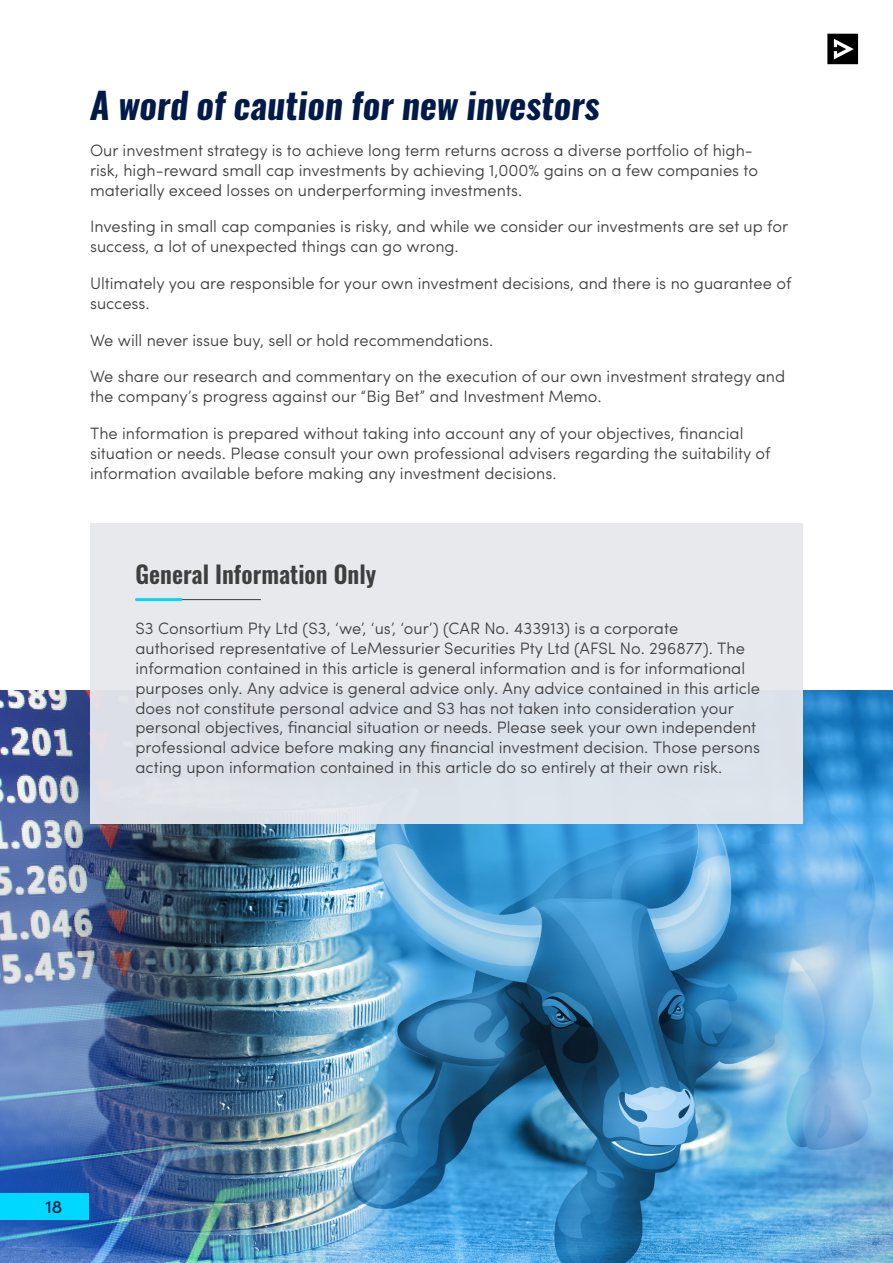
<style>
.page{position:relative;width:893px;height:1263px;background:#fff}
.page>*{position:absolute;margin:0;border:0;box-sizing:border-box;transform-origin:0 0}
.H1_final{font:italic 700 36px "Oswald";color:#001a4a}
.H1_final-2{font:600 24px "Oswald";color:#3e3e3f}
.t1{font:500 18px "Sofia Pro";color:#001a4a}
.body{font:300 16.5px/19.8px "Sofia Pro";color:#3e3e3f}
</style>
<div class="page">
<img style="left:0;top:691px;width:893px;height:572px">
<div style="left:90px;top:523px;width:713px;height:300px;background:#e6e8ed"></div>
<hr style="left:135px;top:599px;width:126px;height:1px;background:#3e3e3f">
<hr style="left:135px;top:598px;width:47px;height:3px;background:#01d8ff">
<div style="left:0;top:1193px;width:89px;height:27px;background:#01d8ff"></div>
<svg style="left:827px;top:34px;width:31px;height:30px"></svg>
<p class="H1_final" style="left:90px;top:80px;width:511px">A word of caution for new investors</p>
<p class="body" style="left:90px;top:139px;width:670px">Our investment strategy is to achieve long term returns across a diverse portfolio of high&shy;risk, high-reward small cap investments by achieving 1,000% gains on a few companies to materially exceed losses on underperforming investments.</p>
<p class="body" style="left:90px;top:216px;width:700px">Investing in small cap companies is risky, and while we consider our investments are set up for success, a lot of unexpected things can go wrong.</p>
<p class="body" style="left:90px;top:272px;width:703px">Ultimately you are responsible for your own investment decisions, and there is no guarantee of success.</p>
<p class="body" style="left:90px;top:329px;width:405px">We will never issue buy, sell or hold recommendations.</p>
<p class="body" style="left:90px;top:366px;width:697px">We share our research and commentary on the execution of our own investment strategy and the company’s progress against our “Big Bet” and Investment Memo.</p>
<p class="body" style="left:90px;top:422px;width:682px">The information is prepared without taking into account any of your objectives, financial situation or needs. Please consult your own professional advisers regarding the suitability of information available before making any investment decisions.</p>
<p class="H1_final-2" style="left:135px;top:557px;width:242px">General Information Only</p>
<p class="body" style="left:135px;top:618px;width:626px">S3 Consortium Pty Ltd (S3, ‘we’, ‘us’, ‘our’) (CAR No. 433913) is a corporate authorised representative of LeMessurier Securities Pty Ltd (AFSL No. 296877). The information contained in this article is general information and is for informational purposes only. Any advice is general advice only. Any advice contained in this article does not constitute personal advice and S3 has not taken into consideration your personal objectives, financial situation or needs. Please seek your own independent professional advice before making any financial investment decision. Those persons acting upon information contained in this article do so entirely at their own risk.</p>
<p class="t1" style="left:45px;top:1193px;width:19px">18</p>
</div>
